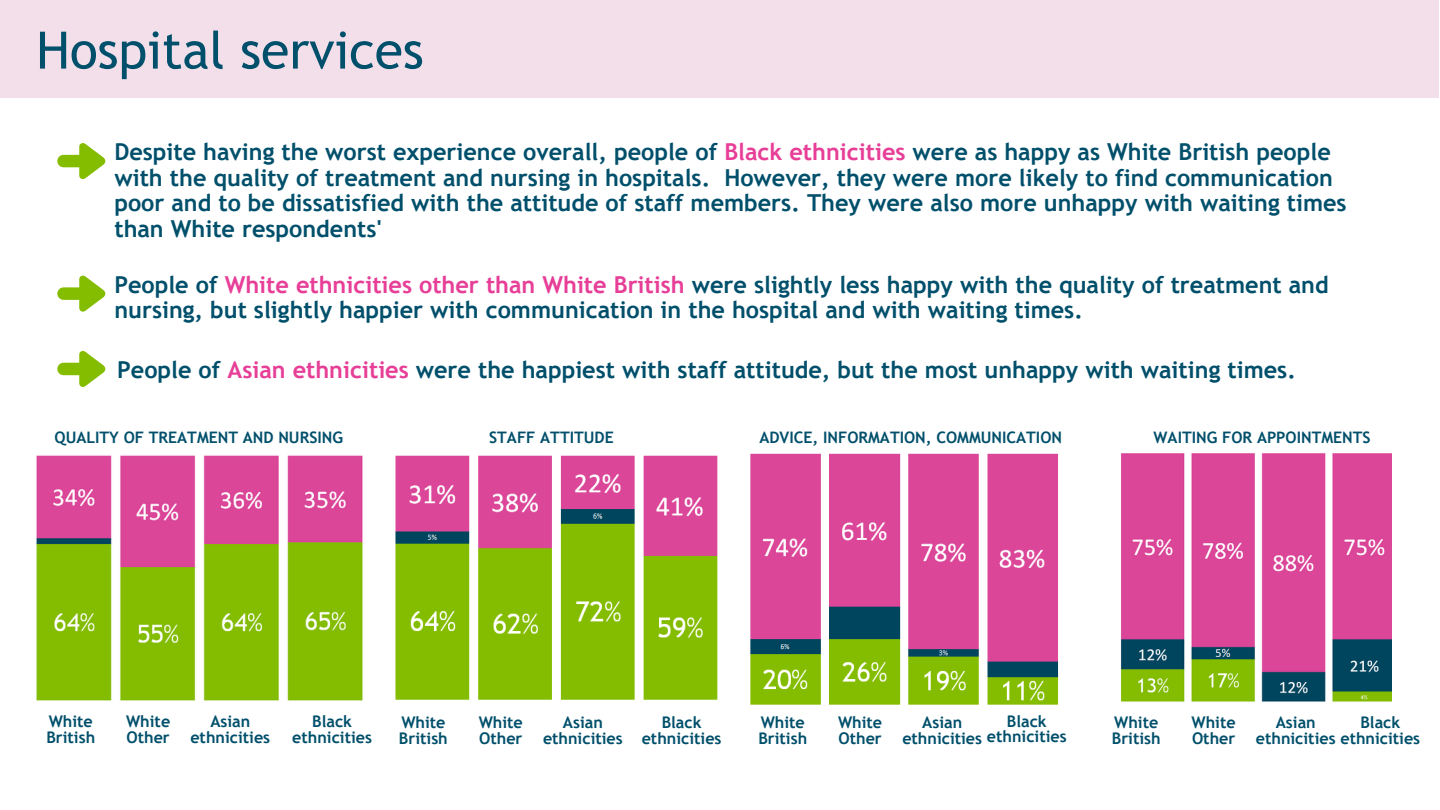
<style>
.page{position:relative;width:1440px;height:810px;background:#fff}
.page>*{position:absolute;margin:0;border:0;box-sizing:border-box;transform-origin:0 0}
.t1{font:51.6px "Trebuchet MS";color:#004f6b}
.t2{font:700 23.4px/25.5px "Trebuchet MS";color:#004f6b}
.t3{font:700 16.1px/15.8px "Trebuchet MS";color:#004f6b}
.t4{font:700 15.9px "Trebuchet MS";color:#004f6b}
.s1{color:#e73e97}
</style>
<div class="page">
<div style="left:0;top:0;width:1438px;height:97px;background:#f3dfea"></div>
<svg style="left:57px;top:143px;width:48px;height:36px"></svg>
<svg style="left:57px;top:276px;width:48px;height:36px"></svg>
<svg style="left:57px;top:351px;width:48px;height:36px"></svg>
<img style="left:395px;top:455px;width:323px;height:245px">
<img style="left:36px;top:455px;width:327px;height:246px">
<img style="left:750px;top:453px;width:308px;height:252px">
<img style="left:1121px;top:453px;width:271px;height:249px">
<p class="t1" style="left:36px;top:20px;width:389px">Hospital services</p>
<p class="t2" style="left:114px;top:139px;width:1234px">Despite having the worst experience overall, people of <span class="s1">Black ethnicities</span> were as happy as White British people with the quality of treatment and nursing in hospitals. However, they were more likely to find communication poor and to be dissatisfied with the attitude of staff members. They were also more unhappy with waiting times than White respondents'</p>
<p class="t2" style="left:114px;top:272px;width:1216px">People of <span class="s1">White ethnicities other than White British</span> were slightly less happy with the quality of treatment and nursing, but slightly happier with communication in the hospital and with waiting times.</p>
<p class="t2" style="left:117px;top:356px;width:1180px">People of <span class="s1">Asian ethnicities</span> were the happiest with staff attitude, but the most unhappy with waiting times.</p>
<p class="t4" style="left:54px;top:428px;width:290px">QUALITY OF TREATMENT AND NURSING</p>
<p class="t4" style="left:759px;top:428px;width:304px">ADVICE, INFORMATION, COMMUNICATION</p>
<p class="t4" style="left:489px;top:428px;width:126px">STAFF ATTITUDE</p>
<p class="t4" style="left:1154px;top:428px;width:218px">WAITING FOR APPOINTMENTS</p>
<p class="t3" style="left:46px;top:714px;width:50px">White<br>British</p>
<p class="t3" style="left:126px;top:714px;width:46px">White<br>Other</p>
<p class="t3" style="left:190px;top:714px;width:81px;text-align:center">Asian ethnicities</p>
<p class="t3" style="left:292px;top:714px;width:81px;text-align:center">Black ethnicities</p>
<p class="t3" style="left:399px;top:714px;width:50px">White<br>British</p>
<p class="t3" style="left:479px;top:714px;width:46px">White<br>Other</p>
<p class="t3" style="left:543px;top:714px;width:81px;text-align:center">Asian ethnicities</p>
<p class="t3" style="left:642px;top:714px;width:81px;text-align:center">Black ethnicities</p>
<p class="t3" style="left:758px;top:714px;width:50px">White<br>British</p>
<p class="t3" style="left:838px;top:714px;width:46px">White<br>Other</p>
<p class="t3" style="left:902px;top:714px;width:81px;text-align:center">Asian ethnicities</p>
<p class="t3" style="left:987px;top:713px;width:81px;text-align:center">Black ethnicities</p>
<p class="t3" style="left:1112px;top:714px;width:50px">White<br>British</p>
<p class="t3" style="left:1192px;top:714px;width:46px">White<br>Other</p>
<p class="t3" style="left:1256px;top:714px;width:166px;text-indent:20px">Asian<br>ethnicities ethnicities</p>
<p class="t3" style="left:1360px;top:714px;width:41px">Black</p>
</div>
